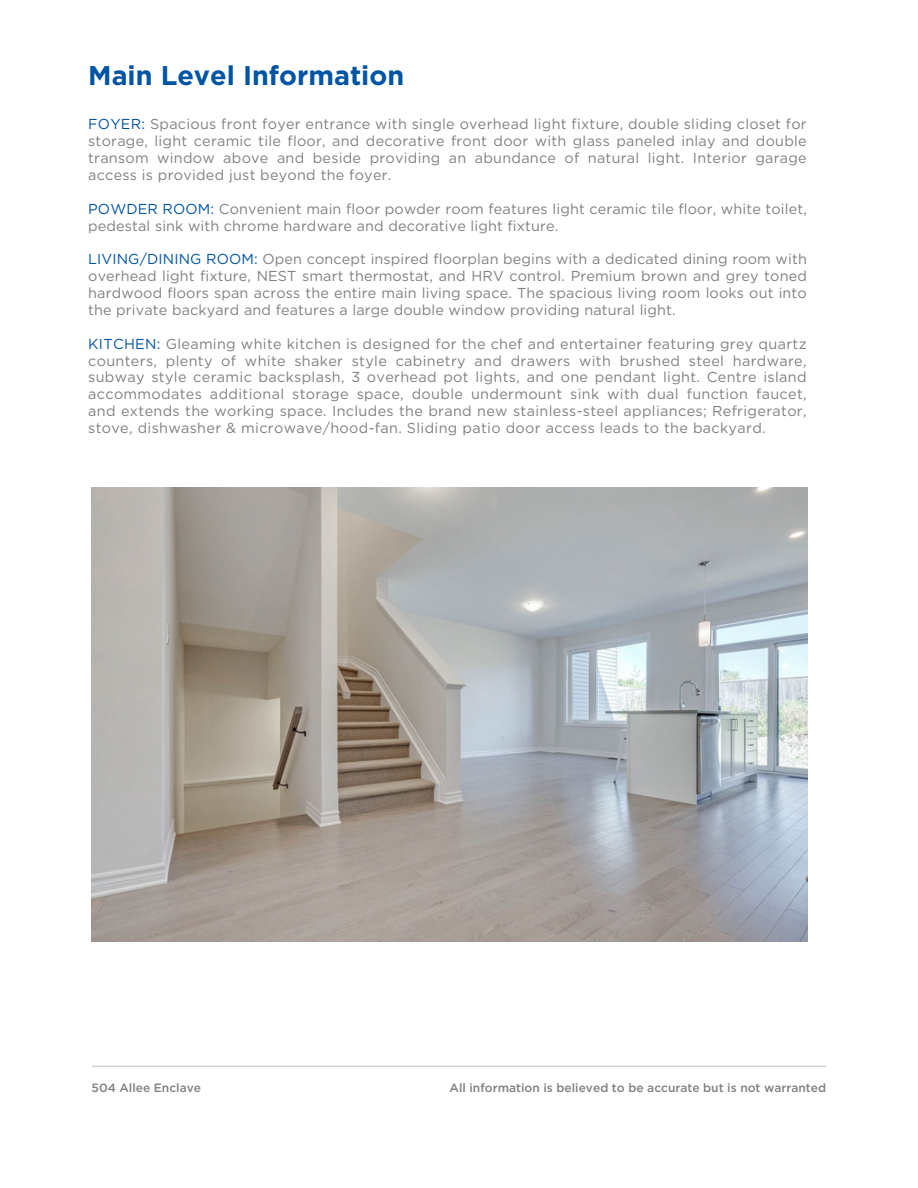
<style>
.page{position:relative;width:918px;height:1188px;background:#fff}
.page>*{position:absolute;margin:0;border:0;box-sizing:border-box;transform-origin:0 0}
.t1{font:700 27px "Gotham";color:#0054a4}
.t2{font:14.4px/16.8px "Gotham";letter-spacing:.01em;color:#7e8083;text-align:justify}
.t3{font:500 12px "Gotham";color:#7e8083}
.s1{color:#0054a4}
</style>
<div class="page">
<img style="left:92px;top:487px;width:715px;height:455px">
<hr style="left:92px;top:1066px;width:734px;height:1px;background:#c4c6c8">
<p class="t1" style="left:88px;top:59px;width:317px">Main Level Information</p>
<p class="t2" style="left:88px;top:116px;width:720px"><span class="s1">FOYER:</span> Spacious front foyer entrance with single overhead light fixture, double sliding closet for storage, light ceramic tile floor, and decorative front door with glass paneled inlay and double transom window above and beside providing an abundance of natural light. Interior garage access is provided just beyond the foyer.</p>
<p class="t2" style="left:88px;top:200px;width:720px"><span class="s1">POWDER ROOM:</span> Convenient main floor powder room features light ceramic tile floor, white toilet, pedestal sink with chrome hardware and decorative light fixture.</p>
<p class="t2" style="left:88px;top:251px;width:720px"><span class="s1">LIVING/DINING ROOM:</span> Open concept inspired floorplan begins with a dedicated dining room with overhead light fixture, NEST smart thermostat, and HRV control. Premium brown and grey toned hardwood floors span across the entire main living space. The spacious living room looks out into the private backyard and features a large double window providing natural light.</p>
<p class="t2" style="left:88px;top:335px;width:720px"><span class="s1">KITCHEN:</span> Gleaming white kitchen is designed for the chef and entertainer featuring grey quartz counters, plenty of white shaker style cabinetry and drawers with brushed steel hardware, subway style ceramic backsplash, 3 overhead pot lights, and one pendant light. Centre island accommodates additional storage space, double undermount sink with dual function faucet, and extends the working space. Includes the brand new stainless-steel appliances; Refrigerator, stove, dishwasher &amp; microwave/hood-fan. Sliding patio door access leads to the backyard.</p>
<p class="t3" style="left:92px;top:1080px;width:111px">504 Allee Enclave</p>
<p class="t3" style="left:450px;top:1080px;width:378px">All information is believed to be accurate but is not warranted</p>
</div>
